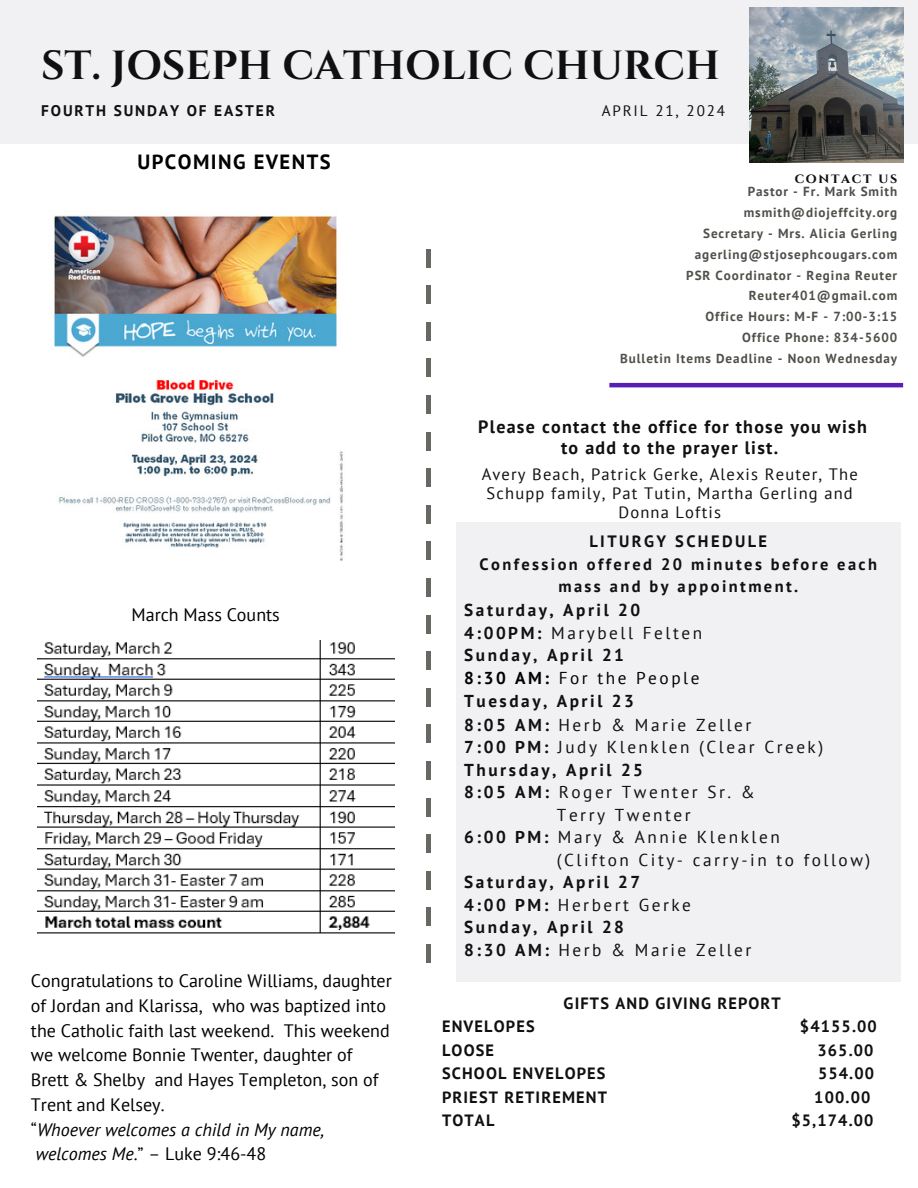
<style>
.page{position:relative;width:918px;height:1188px;background:#fff}
.page>*{position:absolute;margin:0;border:0;box-sizing:border-box;transform-origin:0 0}
.t1{font:700 40.5px "Cinzel";color:#0f1010}
.t2{font:700 20.55px "PT Sans";letter-spacing:.07em;color:#000}
.t3{font:18px/24.8px "PT Sans";color:#000}
.t4{font:700 18px/21px "PT Sans";letter-spacing:.07em;color:#0f1010;text-align:center}
.t5{font:17.25px "PT Sans";letter-spacing:.145em;color:#0f1010}
.t6{font:700 17.25px "PT Sans";letter-spacing:.145em;color:#0f1010}
.t7{font:17.25px "PT Sans";letter-spacing:.145em;color:#000}
.t8{font:16.5px/19px "PT Sans";letter-spacing:.07em;color:#0f1010;text-align:center}
.t9{font:700 16.5px/22.5px "PT Sans";letter-spacing:.145em;color:#0f1010;text-align:center}
.t10{font:700 16.35px "PT Sans";letter-spacing:.07em;color:#0f1010}
.t11{font:700 15.3px "PT Sans";letter-spacing:.12em;color:#0f1010}
.t12{font:15.15px "PT Sans";letter-spacing:.12em;color:#0f1010}
.t13{font:700 14.1px "Cinzel";letter-spacing:.12em;color:#0f1010}
.t14{font:700 13.2px "PT Sans";letter-spacing:.07em;color:#4e514a}
.s1{font-style:italic}
.s2{font-weight:700}
</style>
<div class="page">
<div style="left:0;top:0;width:918px;height:143px;background:#f1f0f2"></div>
<hr style="left:427px;top:944px;width:3px;height:19px;background:#666962">
<hr style="left:427px;top:908px;width:3px;height:18px;background:#666962">
<hr style="left:427px;top:871px;width:3px;height:18px;background:#666962">
<hr style="left:427px;top:798px;width:3px;height:18px;background:#666962">
<hr style="left:427px;top:761px;width:3px;height:19px;background:#666962">
<hr style="left:427px;top:835px;width:3px;height:18px;background:#666962">
<hr style="left:427px;top:725px;width:3px;height:18px;background:#666962">
<hr style="left:427px;top:322px;width:3px;height:19px;background:#666962">
<hr style="left:427px;top:359px;width:3px;height:18px;background:#666962">
<hr style="left:427px;top:395px;width:3px;height:19px;background:#666962">
<hr style="left:427px;top:286px;width:3px;height:18px;background:#666962">
<hr style="left:427px;top:249px;width:3px;height:18px;background:#666962">
<hr style="left:427px;top:469px;width:3px;height:18px;background:#666962">
<hr style="left:427px;top:578px;width:3px;height:19px;background:#666962">
<hr style="left:427px;top:615px;width:3px;height:18px;background:#666962">
<hr style="left:427px;top:652px;width:3px;height:18px;background:#666962">
<hr style="left:427px;top:505px;width:3px;height:19px;background:#666962">
<hr style="left:427px;top:688px;width:3px;height:18px;background:#666962">
<hr style="left:427px;top:542px;width:3px;height:18px;background:#666962">
<hr style="left:427px;top:432px;width:3px;height:18px;background:#666962">
<img style="left:749px;top:8px;width:154px;height:154px">
<div style="left:456px;top:522px;width:445px;height:459px;background:#f1f0f2"></div>
<hr style="left:609px;top:383px;width:294px;height:4px;background:#581eb6">
<img style="left:54px;top:215px;width:289px;height:345px">
<img style="left:38px;top:640px;width:356px;height:294px">
<p class="t1" style="left:41px;top:40px;width:680px">ST. JOSEPH CATHOLIC CHURCH</p>
<p class="t12" style="left:602px;top:101px;width:125px">APRIL 21, 2024</p>
<p class="t2" style="left:138px;top:148px;width:195px">UPCOMING EVENTS</p>
<p class="t11" style="left:41px;top:101px;width:235px">FOURTH SUNDAY OF EASTER</p>
<h6 class="t13" style="left:795px;top:170px;width:104px">contact us</h6>
<p class="t14" style="left:748px;top:183px;width:151px">Pastor - Fr. Mark Smith</p>
<h2 class="t14" style="left:744px;top:204px;width:155px">msmith@diojeffcity.org</h2>
<p class="t14" style="left:703px;top:224px;width:196px">Secretary - Mrs. Alicia Gerling</p>
<p class="t14" style="left:695px;top:245px;width:204px">agerling@stjosephcougars.com</p>
<p class="t14" style="left:686px;top:266px;width:212px">PSR Coordinator - Regina Reuter</p>
<p class="t14" style="left:749px;top:287px;width:150px">Reuter401@gmail.com</p>
<p class="t14" style="left:706px;top:308px;width:193px">Office Hours: M-F - 7:00-3:15</p>
<p class="t14" style="left:742px;top:328px;width:157px">Office Phone: 834-5600</p>
<p class="t14" style="left:620px;top:349px;width:279px">Bulletin Items Deadline - Noon Wednesday</p>
<h5 class="t3" style="left:132px;top:602px;width:150px">March Mass Counts</h5>
<p class="t3" style="left:31px;top:968px;width:362px">Congratulations to Caroline Williams, daughter of Jordan and Klarissa, who was baptized into the Catholic faith last weekend. This weekend we welcome Bonnie Twenter, daughter of Brett &amp; Shelby and Hayes Templeton, son of Trent and Kelsey.<br>“<span class="s1">Whoever welcomes a child in My name, welcomes Me</span>.” – Luke 9:46-48</p>
<h5 class="t4" style="left:478px;top:416px;width:390px">Please contact the office for those you wish to add to the prayer list.</h5>
<h5 class="t8" style="left:482px;top:464px;width:378px">Avery Beach, Patrick Gerke, Alexis Reuter, The<br>Schupp family, Pat Tutin, Martha Gerling and<br>Donna Loftis</h5>
<p class="t9" style="left:480px;top:530px;width:399px">LITURGY SCHEDULE<br>Confession offered 20 minutes before each mass and by appointment.</p>
<p class="t6" style="left:464px;top:598px;width:178px">Saturday, April 20</p>
<p class="t5" style="left:464px;top:621px;width:239px"><span class="s2">4:00PM:</span> Marybell Felten</p>
<p class="t6" style="left:464px;top:643px;width:161px">Sunday, April 21</p>
<p class="t7" style="left:464px;top:666px;width:237px"><span class="s2">8:30 AM:</span> For the People</p>
<p class="t6" style="left:464px;top:690px;width:171px">Tuesday, April 23</p>
<p class="t5" style="left:464px;top:713px;width:289px"><span class="s2">8:05 AM:</span> Herb &amp; Marie Zeller</p>
<p class="t5" style="left:464px;top:736px;width:360px"><span class="s2">7:00 PM:</span> Judy Klenklen (Clear Creek)</p>
<p class="t6" style="left:464px;top:758px;width:180px">Thursday, April 25</p>
<p class="t5" style="left:464px;top:781px;width:292px"><span class="s2">8:05 AM:</span> Roger Twenter Sr. &amp;</p>
<p class="t5" style="left:557px;top:803px;width:135px">Terry Twenter</p>
<p class="t5" style="left:464px;top:826px;width:317px"><span class="s2">6:00 PM:</span> Mary &amp; Annie Klenklen</p>
<p class="t5" style="left:557px;top:848px;width:315px">(Clifton City- carry-in to follow)</p>
<p class="t6" style="left:464px;top:871px;width:178px">Saturday, April 27</p>
<p class="t5" style="left:464px;top:893px;width:228px"><span class="s2">4:00 PM:</span> Herbert Gerke</p>
<p class="t6" style="left:464px;top:916px;width:161px">Sunday, April 28</p>
<p class="t5" style="left:464px;top:938px;width:289px"><span class="s2">8:30 AM:</span> Herb &amp; Marie Zeller</p>
<h4 class="t10" style="left:564px;top:992px;width:219px">GIFTS AND GIVING REPORT</h4>
<h4 class="t10" style="left:442px;top:1015px;width:94px">ENVELOPES</h4>
<h4 class="t10" style="left:800px;top:1015px;width:78px">$4155.00</h4>
<h4 class="t10" style="left:442px;top:1039px;width:54px">LOOSE</h4>
<h4 class="t10" style="left:817px;top:1039px;width:58px">365.00</h4>
<h4 class="t10" style="left:442px;top:1062px;width:165px">SCHOOL ENVELOPES</h4>
<h4 class="t10" style="left:818px;top:1062px;width:58px">554.00</h4>
<h4 class="t10" style="left:442px;top:1086px;width:167px">PRIEST RETIREMENT</h4>
<h4 class="t10" style="left:814px;top:1086px;width:58px">100.00</h4>
<h4 class="t10" style="left:442px;top:1109px;width:54px">TOTAL</h4>
<h4 class="t10" style="left:791px;top:1109px;width:84px">$5,174.00</h4>
</div>
